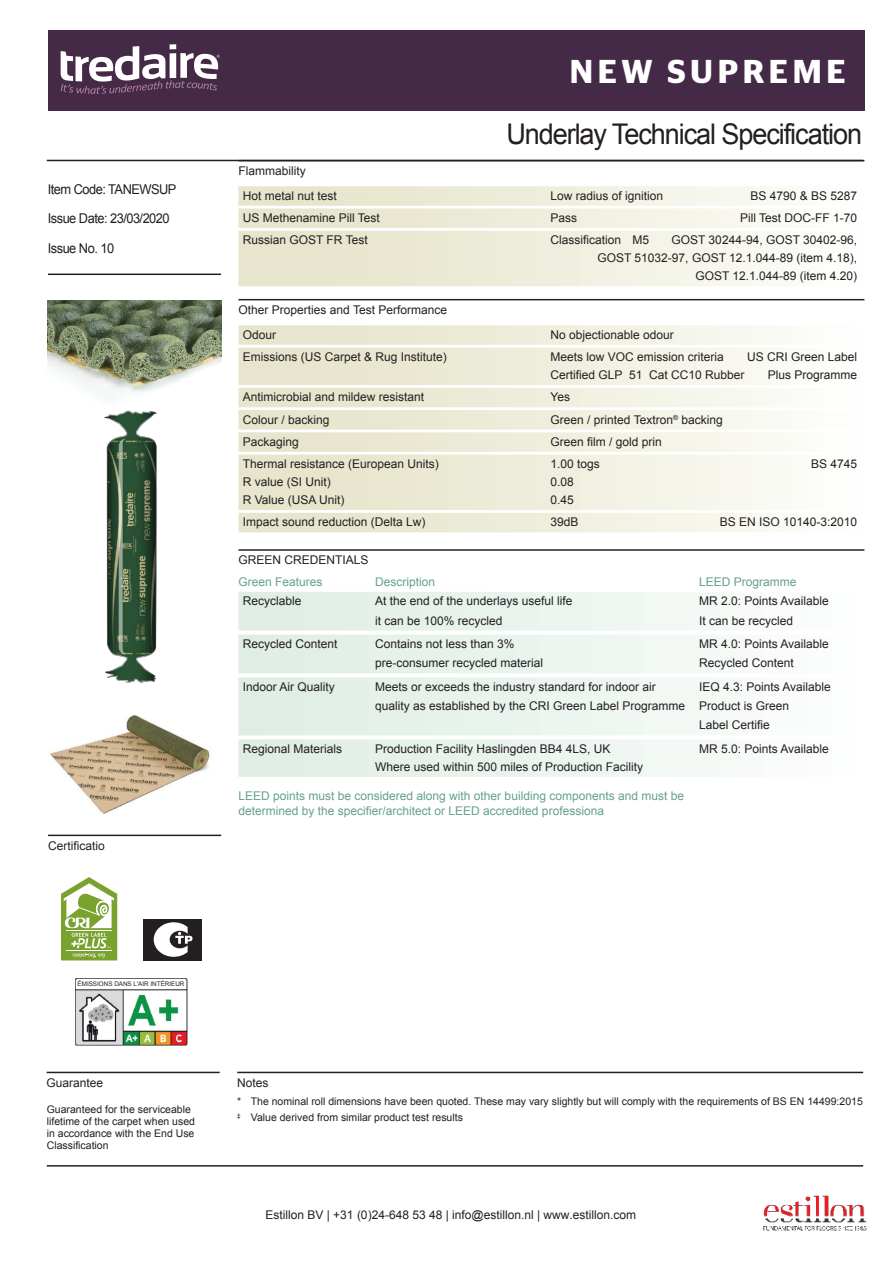
<style>
.page{position:relative;width:893px;height:1263px;background:#fff}
.page>*{position:absolute;margin:0;border:0;box-sizing:border-box;transform-origin:0 0}
.t1{font:600 33px "Stag Sans";letter-spacing:.14em;color:#fff}
.t2{font:28.5px "Arial";letter-spacing:-.04em;color:#231f20;scale:.95 1}
.t3{font:13.5px/28.5px "Arial";letter-spacing:-.04em;color:#231f20;scale:.95 1}
.t4{font:12px/24.8px "Arial";color:#231f20}
.t5{font:12px/15px "Arial";color:#65a285}
.t6{font:12px "Arial";color:#231f20}
.t7{font:10.5px/12px "Arial";color:#231f20}
.t8{font:6.3px "Arial";color:#231f20}
</style>
<div class="page">
<hr style="left:48px;top:274px;width:173px;height:1px;background:#231f20">
<hr style="left:47px;top:1165px;width:816px;height:1px;background:#231f20">
<hr style="left:47px;top:160px;width:816px;height:1px;background:#231f20">
<div style="left:48px;top:31px;width:816px;height:80px;background:#452a47"></div>
<svg style="left:61px;top:44px;width:159px;height:50px"></svg>
<img style="left:48px;top:301px;width:173px;height:101px">
<img style="left:48px;top:714px;width:162px;height:100px">
<img style="left:76px;top:978px;width:111px;height:67px">
<div style="left:78px;top:979px;width:107px;height:10px;background:#fff"></div>
<svg style="left:104px;top:410px;width:53px;height:273px;background:#5c715d"></svg>
<svg style="left:61px;top:877px;width:56px;height:83px"></svg>
<hr style="left:66px;top:930px;width:46px;height:1px;background:#fff">
<hr style="left:66px;top:950px;width:46px;height:1px;background:#fff">
<div style="left:143px;top:919px;width:59px;height:41px;background:#231f20"></div>
<svg style="left:154px;top:922px;width:38px;height:35px"></svg>
<hr style="left:238px;top:160px;width:626px;height:1px;background:#231f20">
<div style="left:238px;top:186px;width:626px;height:20px;background:linear-gradient(to right,#e4e1c5,#fdfdfa)"></div>
<div style="left:238px;top:208px;width:626px;height:20px;background:linear-gradient(to right,#e4e1c5,#fdfdfa)"></div>
<div style="left:238px;top:231px;width:626px;height:19px;background:linear-gradient(to right,#e4e1c5,#fdfdfa)"></div>
<div style="left:238px;top:249px;width:626px;height:19px;background:linear-gradient(to right,#e4e1c5,#fdfdfa)"></div>
<div style="left:238px;top:267px;width:626px;height:19px;background:linear-gradient(to right,#e4e1c5,#fdfdfa)"></div>
<hr style="left:238px;top:299px;width:626px;height:1px;background:#231f20">
<div style="left:238px;top:325px;width:626px;height:20px;background:linear-gradient(to right,#e4e1c5,#fdfdfa)"></div>
<div style="left:238px;top:348px;width:626px;height:19px;background:linear-gradient(to right,#e4e1c5,#fdfdfa)"></div>
<div style="left:238px;top:366px;width:626px;height:19px;background:linear-gradient(to right,#e4e1c5,#fdfdfa)"></div>
<div style="left:238px;top:388px;width:626px;height:19px;background:linear-gradient(to right,#e4e1c5,#fdfdfa)"></div>
<div style="left:238px;top:410px;width:626px;height:20px;background:linear-gradient(to right,#e4e1c5,#fdfdfa)"></div>
<div style="left:238px;top:432px;width:626px;height:20px;background:linear-gradient(to right,#e4e1c5,#fdfdfa)"></div>
<div style="left:238px;top:455px;width:626px;height:19px;background:linear-gradient(to right,#e4e1c5,#fdfdfa)"></div>
<div style="left:238px;top:473px;width:626px;height:19px;background:linear-gradient(to right,#e4e1c5,#fdfdfa)"></div>
<div style="left:238px;top:491px;width:626px;height:19px;background:linear-gradient(to right,#e4e1c5,#fdfdfa)"></div>
<div style="left:238px;top:513px;width:626px;height:19px;background:linear-gradient(to right,#e4e1c5,#fdfdfa)"></div>
<hr style="left:238px;top:549px;width:626px;height:2px;background:#231f20">
<div style="left:238px;top:592px;width:626px;height:19px;background:linear-gradient(to right,#ddece2,#fcfefd)"></div>
<div style="left:238px;top:611px;width:626px;height:20px;background:linear-gradient(to right,#ddece2,#fcfefd)"></div>
<div style="left:238px;top:635px;width:626px;height:19px;background:linear-gradient(to right,#ddece2,#fcfefd)"></div>
<div style="left:238px;top:654px;width:626px;height:19px;background:linear-gradient(to right,#ddece2,#fcfefd)"></div>
<div style="left:238px;top:677px;width:626px;height:20px;background:linear-gradient(to right,#ddece2,#fcfefd)"></div>
<div style="left:238px;top:697px;width:626px;height:19px;background:linear-gradient(to right,#ddece2,#fcfefd)"></div>
<div style="left:238px;top:716px;width:626px;height:19px;background:linear-gradient(to right,#ddece2,#fcfefd)"></div>
<div style="left:238px;top:739px;width:626px;height:20px;background:linear-gradient(to right,#ddece2,#fcfefd)"></div>
<div style="left:238px;top:757px;width:626px;height:20px;background:linear-gradient(to right,#ddece2,#fcfefd)"></div>
<hr style="left:237px;top:1072px;width:626px;height:1px;background:#231f20">
<hr style="left:47px;top:1072px;width:173px;height:1px;background:#231f20">
<hr style="left:48px;top:835px;width:173px;height:1px;background:#231f20">
<img style="left:763px;top:1195px;width:104px;height:36px">
<h1 class="t1" style="left:570px;top:52px;width:277px">NEW SUPREME</h1>
<p class="t3" style="left:48px;top:176px;width:137px">Item Code: TANEWSUP<br>Issue Date: 23/03/2020</p>
<p class="t3" style="left:48px;top:234px;width:71px">Issue No. 10</p>
<p class="t4" style="left:48px;top:833px;width:58px">Certificatio</p>
<p class="t8" style="left:78px;top:980px;width:108px">ÉMISSIONS DANS L'AIR INTÉRIEUR</p>
<p class="t4" style="left:243px;top:159px;width:96px;text-indent:-4px">Flammability<br>Hot metal nut test</p>
<h2 class="t2" style="left:506px;top:115px;width:376px">Underlay Technical Specification</h2>
<p class="t4" style="left:550px;top:183px;width:114px">Low radius of ignition</p>
<p class="t4" style="left:750px;top:183px;width:108px">BS 4790 &amp; BS 5287</p>
<p class="t4" style="left:243px;top:206px;width:139px">US Methenamine Pill Test</p>
<p class="t4" style="left:550px;top:206px;width:28px">Pass</p>
<p class="t4" style="left:740px;top:206px;width:119px">Pill Test DOC-FF 1-70</p>
<p class="t4" style="left:243px;top:228px;width:126px">Russian GOST FR Test</p>
<p class="t4" style="left:550px;top:228px;width:100px">Classification M5</p>
<p class="t4" style="left:597px;top:231px;width:261px;line-height:18px;text-align:right">GOST 30244-94, GOST 30402-96,<br>GOST 51032-97, GOST 12.1.044-89 (item 4.18),<br>GOST 12.1.044-89 (item 4.20)</p>
<p class="t4" style="left:243px;top:298px;width:206px;text-indent:-4px">Other Properties and Test Performance<br>Odour</p>
<p class="t4" style="left:550px;top:322px;width:125px">No objectionable odour</p>
<p class="t4" style="left:243px;top:345px;width:206px">Emissions (US Carpet &amp; Rug Institute)</p>
<p class="t4" style="left:550px;top:345px;width:175px">Meets low VOC emission criteria</p>
<p class="t4" style="left:747px;top:345px;width:112px">US CRI Green Label</p>
<p class="t4" style="left:550px;top:363px;width:196px">Certified GLP 51 Cat CC10 Rubber</p>
<p class="t4" style="left:768px;top:363px;width:91px">Plus Programme</p>
<p class="t4" style="left:243px;top:385px;width:183px">Antimicrobial and mildew resistant</p>
<p class="t4" style="left:550px;top:385px;width:21px">Yes</p>
<p class="t4" style="left:243px;top:407px;width:88px">Colour / backing</p>
<p class="t4" style="left:550px;top:407px;width:174px">Green / printed Textron<sup>®</sup> backing</p>
<p class="t4" style="left:243px;top:429px;width:58px">Packaging</p>
<p class="t4" style="left:550px;top:429px;width:113px">Green film / gold prin</p>
<p class="t4" style="left:243px;top:452px;width:198px">Thermal resistance (European Units)</p>
<p class="t4" style="left:550px;top:452px;width:51px">1.00 togs</p>
<p class="t4" style="left:811px;top:452px;width:48px">BS 4745</p>
<p class="t4" style="left:243px;top:470px;width:90px">R value (SI Unit)</p>
<p class="t4" style="left:550px;top:470px;width:25px">0.08</p>
<p class="t4" style="left:243px;top:488px;width:103px">R Value (USA Unit)</p>
<p class="t4" style="left:550px;top:488px;width:25px">0.45</p>
<p class="t4" style="left:243px;top:510px;width:184px">Impact sound reduction (Delta Lw)</p>
<p class="t4" style="left:550px;top:510px;width:30px">39dB</p>
<p class="t4" style="left:720px;top:510px;width:139px">BS EN ISO 10140-3:2010</p>
<p class="t4" style="left:238px;top:548px;width:132px">GREEN CREDENTIALS</p>
<p class="t5" style="left:238px;top:574px;width:86px">Green Features</p>
<p class="t5" style="left:375px;top:574px;width:62px">Description</p>
<p class="t5" style="left:699px;top:574px;width:99px">LEED Programme</p>
<p class="t4" style="left:243px;top:589px;width:60px">Recyclable</p>
<p class="t4" style="left:375px;top:589px;width:199px">At the end of the underlays useful life</p>
<p class="t4" style="left:699px;top:589px;width:131px">MR 2.0: Points Available</p>
<p class="t4" style="left:375px;top:608px;width:129px">it can be 100% recycled</p>
<p class="t4" style="left:699px;top:608px;width:96px">It can be recycled</p>
<p class="t4" style="left:243px;top:632px;width:96px">Recycled Content</p>
<p class="t4" style="left:375px;top:632px;width:141px">Contains not less than 3%</p>
<p class="t4" style="left:699px;top:632px;width:131px">MR 4.0: Points Available</p>
<p class="t4" style="left:375px;top:651px;width:170px">pre-consumer recycled material</p>
<p class="t4" style="left:699px;top:651px;width:96px">Recycled Content</p>
<p class="t4" style="left:243px;top:674px;width:94px">Indoor Air Quality</p>
<p class="t4" style="left:375px;top:674px;width:282px">Meets or exceeds the industry standard for indoor air</p>
<p class="t4" style="left:699px;top:674px;width:133px">IEQ 4.3: Points Available</p>
<p class="t4" style="left:375px;top:694px;width:416px">quality as established by the CRI Green Label Programme Product is Green</p>
<p class="t4" style="left:699px;top:713px;width:72px">Label Certifie</p>
<p class="t4" style="left:243px;top:736px;width:101px">Regional Materials</p>
<p class="t4" style="left:375px;top:736px;width:237px">Production Facility Haslingden BB4 4LS, UK</p>
<p class="t4" style="left:699px;top:736px;width:131px">MR 5.0: Points Available</p>
<p class="t4" style="left:375px;top:754px;width:270px">Where used within 500 miles of Production Facility</p>
<p class="t5" style="left:238px;top:789px;width:447px">LEED points must be considered along with other building components and must be determined by the specifier/architect or LEED accredited professiona</p>
<p class="t4" style="left:47px;top:1070px;width:58px">Guarantee</p>
<p class="t4" style="left:237px;top:1070px;width:33px">Notes</p>
<p class="t7" style="left:47px;top:1103px;width:150px">Guaranteed for the serviceable lifetime of the carpet when used in accordance with the End Use<br>Classification</p>
<p class="t7" style="left:237px;top:1093px;width:627px;line-height:16.2px">* The nominal roll dimensions have been quoted. These may vary slightly but will comply with the requirements of BS EN 14499:2015 <sup>‡</sup> Value derived from similar product test results</p>
<p class="t6" style="left:265px;top:1207px;width:372px">Estillon BV | +31 (0)24-648 53 48 | info@estillon.nl | www.estillon.com</p>
</div>
